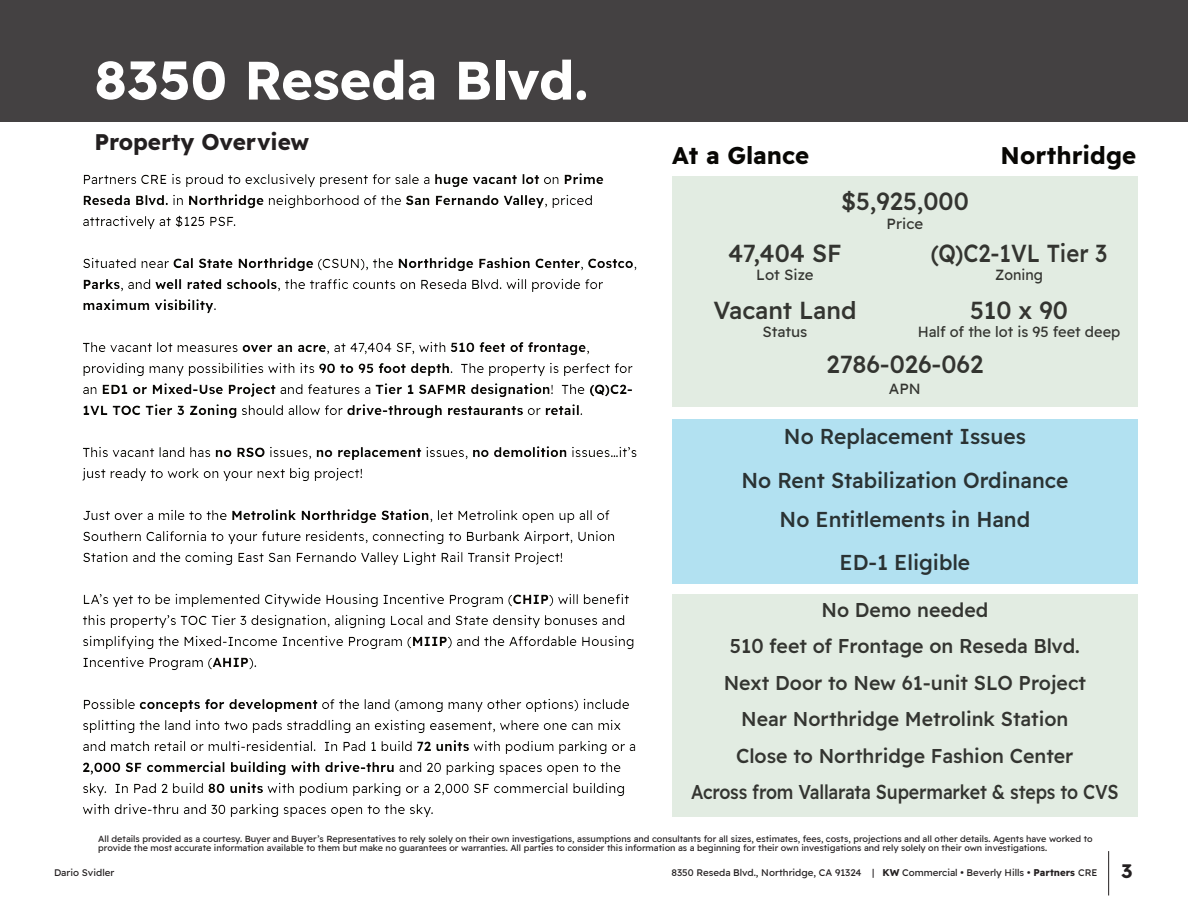
<style>
.page{position:relative;width:1188px;height:918px;background:#fff}
.page>*{position:absolute;margin:0;border:0;box-sizing:border-box;transform-origin:0 0}
.t1{font:700 54px "Readex Pro";color:#fff}
.t2{font:500 24px "Readex Pro";color:rgb(8 7 4/.8)}
.t3{font:700 24px "Readex Pro";color:#080704}
.t4{font:500 24px "Readex Pro";color:rgb(8 7 4/.8);scale:.92 1}
.t5{font:700 22.5px "Readex Pro";letter-spacing:-.005em;color:#231f20}
.t6{font:500 21px/44.2px "Readex Pro";color:rgb(8 7 4/.8);text-align:center}
.t7{font:500 19.5px/36.3px "Readex Pro";color:rgb(8 7 4/.8);text-align:center}
.t8{font:15px "Readex Pro";color:rgb(8 7 4/.8)}
.t9{font:15px "Readex Pro";color:rgb(8 7 4/.8);scale:.94 1}
.t10{font:13.5px/21px "Readex Pro";color:#080704}
.t11{font:700 13.5px/21px "Readex Pro";color:#080704}
.t12{font:9.75px "Readex Pro";color:#231f20}
.t13{font:9px/9px "Readex Pro";color:#231f20}
.s1{font-weight:700}
.s2{font-weight:400}
.s3{font-weight:700;font-size:19.5px}
</style>
<div class="page">
<hr style="left:1108px;top:851px;width:1px;height:45px;background:#231f20">
<div style="left:0;top:0;width:1188px;height:122px;background:#444142"></div>
<div style="left:672px;top:176px;width:465px;height:231px;background:#e2ece2"></div>
<div style="left:672px;top:594px;width:465px;height:223px;background:#e2ece2"></div>
<div style="left:672px;top:419px;width:465px;height:164px;background:#b2e1f1"></div>
<h1 class="t1" style="left:94px;top:46px;width:495px">8350 Reseda Blvd.</h1>
<h3 class="t5" style="left:94px;top:127px;width:216px">Property Overview</h3>
<p class="t10" style="left:82px;top:169px;width:523px">Partners CRE is proud to exclusively present for sale a <span class="s1">huge vacant lot</span> on <span class="s1">Prime<br>Reseda Blvd.</span> in <span class="s1">Northridge</span> neighborhood of the <span class="s1">San Fernando Valley</span>, priced attractively at $125 PSF.</p>
<p class="t11" style="left:82px;top:253px;width:556px"><span class="s2">Situated near</span> Cal State Northridge <span class="s2">(CSUN), the</span> Northridge Fashion Center<span class="s2">,</span> Costco<span class="s2">,<br></span>Parks<span class="s2">, and</span> well rated schools<span class="s2">, the traffic counts on Reseda Blvd. will provide for </span>maximum visibility<span class="s2">.</span></p>
<p class="t11" style="left:82px;top:337px;width:552px"><span class="s2">The vacant lot measures</span> over an acre<span class="s2">, at 47,404 SF, with</span> 510 feet of frontage<span class="s2">, providing many possibilities with its</span> 90 to 95 foot depth<span class="s2">. The property is perfect for an</span> ED1 or Mixed-Use Project <span class="s2">and features a</span> Tier 1 SAFMR designation<span class="s2">! The</span> (Q)C2- 1VL TOC Tier 3 Zoning <span class="s2">should allow for</span> drive-through restaurants <span class="s2">or</span> retail<span class="s2">.</span></p>
<p class="t10" style="left:82px;top:442px;width:556px">This vacant land has <span class="s1">no RSO</span> issues, <span class="s1">no replacement</span> issues, <span class="s1">no demolition</span> issues…it’s just ready to work on your next big project!</p>
<p class="t10" style="left:82px;top:505px;width:534px">Just over a mile to the <span class="s1">Metrolink Northridge Station</span>, let Metrolink open up all of<br>Southern California to your future residents, connecting to Burbank Airport, Union<br>Station and the coming East San Fernando Valley Light Rail Transit Project!</p>
<p class="t10" style="left:82px;top:589px;width:554px">LA’s yet to be implemented Citywide Housing Incentive Program (<span class="s1">CHIP</span>) will benefit this property’s TOC Tier 3 designation, aligning Local and State density bonuses and simplifying the Mixed-Income Incentive Program (<span class="s1">MIIP</span>) and the Affordable Housing Incentive Program (<span class="s1">AHIP</span>).</p>
<p class="t10" style="left:82px;top:694px;width:555px">Possible <span class="s1">concepts for development</span> of the land (among many other options) include splitting the land into two pads straddling an existing easement, where one can mix and match retail or multi-residential. In Pad 1 build <span class="s1">72 units</span> with podium parking or a <span class="s1">2,000 SF commercial building with drive-thru</span> and 20 parking spaces open to the sky. In Pad 2 build <span class="s1">80 units</span> with podium parking or a 2,000 SF commercial building with drive-thru and 30 parking spaces open to the sky.</p>
<h2 class="t3" style="left:672px;top:140px;width:138px">At a Glance</h2>
<h2 class="t3" style="left:1001px;top:140px;width:137px">Northridge</h2>
<h2 class="t2" style="left:841px;top:186px;width:129px">$5,925,000</h2>
<p class="t8" style="left:887px;top:214px;width:38px">Price</p>
<h2 class="t2" style="left:728px;top:238px;width:115px">47,404 SF</h2>
<h2 class="t4" style="left:931px;top:238px;width:193px">(Q)C2-1VL Tier 3</h2>
<p class="t8" style="left:756px;top:265px;width:59px">Lot Size</p>
<p class="t9" style="left:995px;top:265px;width:52px">Zoning</p>
<h2 class="t2" style="left:714px;top:295px;width:144px">Vacant Land</h2>
<h2 class="t2" style="left:970px;top:295px;width:99px">510 x 90</h2>
<p class="t8" style="left:762px;top:322px;width:47px">Status</p>
<p class="t8" style="left:918px;top:322px;width:204px">Half of the lot is 95 feet deep</p>
<h2 class="t2" style="left:827px;top:349px;width:158px">2786-026-062</h2>
<p class="t8" style="left:889px;top:379px;width:33px">APN</p>
<h3 class="t6" style="left:741px;top:414px;width:329px">No Replacement Issues<br>No Rent Stabilization Ordinance</h3>
<h3 class="t6" style="left:780px;top:498px;width:252px;line-height:42.5px">No Entitlements in Hand<br>ED-1 Eligible</h3>
<h3 class="t7" style="left:691px;top:592px;width:429px">No Demo needed<br>510 feet of Frontage on Reseda Blvd.<br>Next Door to New 61-unit SLO Project<br>Near Northridge Metrolink Station<br>Close to Northridge Fashion Center<br>Across from Vallarata Supermarket &amp; steps to CVS</h3>
<p class="t13" style="left:98px;top:834px;width:996px">All details provided as a courtesy. Buyer and Buyer’s Representatives to rely solely on their own investigations, assumptions and consultants for all sizes, estimates, fees, costs, projections and all other details. Agents have worked to provide the most accurate information available to them but make no guarantees or warranties. All parties to consider this information as a beginning for their own investigations and rely solely on their own investigations.</p>
<p class="t12" style="left:54px;top:866px;width:62px">Dario Svidler</p>
<p class="t12" style="left:672px;top:866px;width:463px">8350 Reseda Blvd., Northridge, CA 91324 | <span class="s1">KW</span> Commercial <span class="s1">•</span> Beverly Hills <span class="s1">• Partners</span> CRE <span class="s3">3</span></p>
</div>
